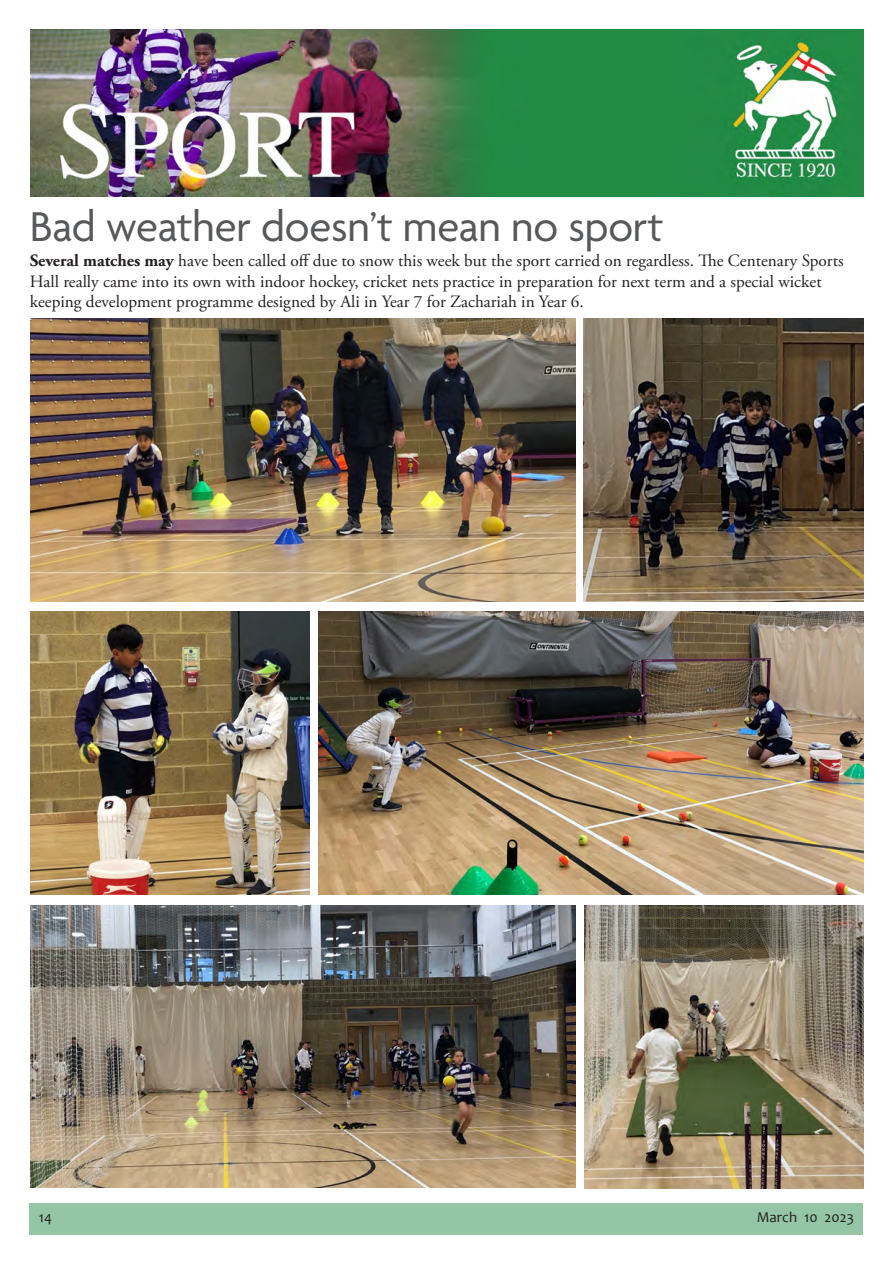
<style>
.page{position:relative;width:893px;height:1263px;background:#fff}
.page>*{position:absolute;margin:0;border:0;box-sizing:border-box;transform-origin:0 0}
.t1{font:45px "Agenda";letter-spacing:-.005em;color:#57585a}
.t2{font:17.25px/20.7px "Adobe Garamond Pro";color:#231f20}
.t3{font:15px "Candara";color:#231f20}
.s1{font-weight:700}
</style>
<div class="page">
<div style="left:30px;top:1203px;width:833px;height:32px;background:#94c6a5"></div>
<img style="left:30px;top:30px;width:834px;height:167px">
<img style="left:584px;top:319px;width:279px;height:282px">
<img style="left:30px;top:319px;width:545px;height:282px">
<img style="left:30px;top:612px;width:279px;height:282px">
<img style="left:318px;top:612px;width:545px;height:282px">
<img style="left:584px;top:905px;width:279px;height:283px">
<img style="left:30px;top:905px;width:545px;height:283px">
<p class="t1" style="left:30px;top:202px;width:635px">Bad weather doesn’t mean no sport</p>
<p class="t2" style="left:30px;top:251px;width:815px"><span class="s1">Several matches may</span> have been called off due to snow this week but the sport carried on regardless. The Centenary Sports<br>Hall really came into its own with indoor hockey, cricket nets practice in preparation for next term and a special wicket keeping development programme designed by Ali in Year 7 for Zachariah in Year 6.</p>
<p class="t3" style="left:39px;top:1207px;width:15px">14</p>
<p class="t3" style="left:757px;top:1207px;width:99px">March 10 2023</p>
</div>
